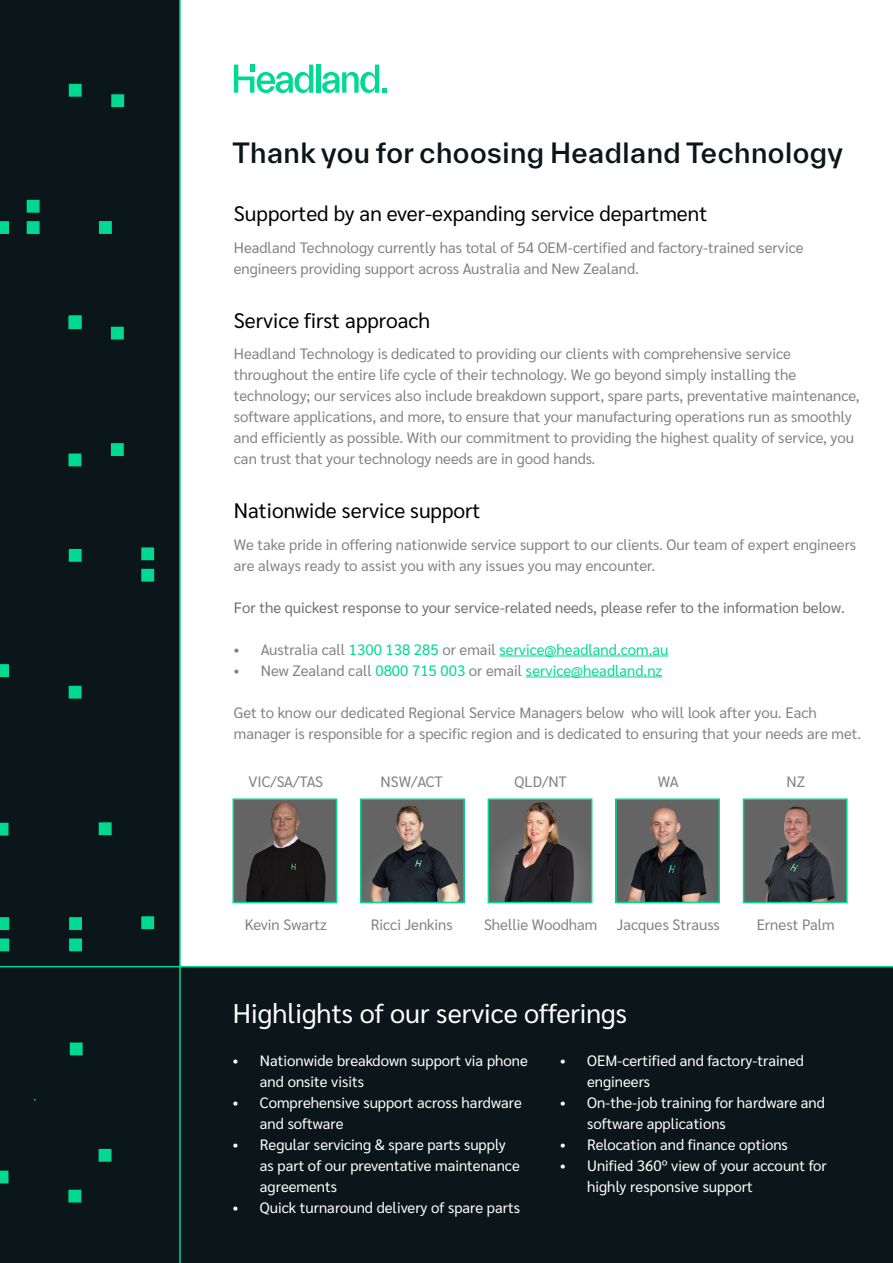
<style>
.page{position:relative;width:893px;height:1263px;background:#fff}
.page>*{position:absolute;margin:0;border:0;box-sizing:border-box;transform-origin:0 0}
.t1{font:500 27px "TWK Everett";letter-spacing:.02em;color:#0b161b}
.t2{font:27px "Sarabun";color:#fff}
.t3{font:21px "Sarabun";color:#000}
.t4{font:15px/21px "Sarabun";color:#808285}
.t5{font:15px/21px "Sarabun";color:#fff}
.t6{font:15px "Sarabun";color:#00d991}
.t7{font:15px "Sarabun";color:#6d6f72}
.s1{color:#808285}
</style>
<div class="page">
<div style="left:0;top:967px;width:893px;height:296px;background:#0b161b"></div>
<hr style="left:499px;top:656px;width:170px;height:1px;background:#00d991">
<hr style="left:526px;top:677px;width:136px;height:1px;background:#00d991">
<div style="left:0;top:0;width:179px;height:1028px;background:#0b161b"></div>
<hr style="left:179px;top:0;width:2px;height:1263px;background:#00d991">
<hr style="left:0;top:966px;width:893px;height:1px;background:#00d991">
<svg style="left:234px;top:65px;width:79px;height:28px"></svg>
<div style="left:316px;top:65px;width:5px;height:28px;background:#00d991"></div>
<svg style="left:322px;top:65px;width:64px;height:28px"></svg>
<div style="left:111px;top:94px;width:13px;height:13px;background:#00d991;border:2px solid #00d991"></div>
<div style="left:69px;top:84px;width:13px;height:13px;background:#00d991;border:2px solid #00d991"></div>
<div style="left:99px;top:221px;width:13px;height:13px;background:#00d991;border:2px solid #00d991"></div>
<div style="left:27px;top:200px;width:13px;height:13px;background:#00d991;border:2px solid #00d991"></div>
<div style="left:27px;top:221px;width:13px;height:13px;background:#00d991;border:2px solid #00d991"></div>
<svg style="left:0;top:221px;width:9px;height:13px"></svg>
<div style="left:111px;top:327px;width:13px;height:12px;background:#00d991;border:2px solid #00d991"></div>
<svg style="left:68px;top:316px;width:13px;height:13px"></svg>
<div style="left:69px;top:315px;width:13px;height:13px;background:#00d991;border:2px solid #00d991"></div>
<div style="left:111px;top:443px;width:13px;height:13px;background:#00d991;border:2px solid #00d991"></div>
<div style="left:68px;top:453px;width:13px;height:13px;background:#00d991;border:2px solid #00d991"></div>
<div style="left:69px;top:549px;width:13px;height:13px;background:#00d991;border:2px solid #00d991"></div>
<div style="left:141px;top:569px;width:13px;height:13px;background:#00d991;border:2px solid #00d991"></div>
<div style="left:141px;top:547px;width:13px;height:13px;background:#00d991;border:2px solid #00d991"></div>
<svg style="left:0;top:664px;width:9px;height:13px"></svg>
<div style="left:69px;top:686px;width:13px;height:13px;background:#00d991;border:2px solid #00d991"></div>
<div style="left:68px;top:1190px;width:13px;height:12px;background:#00d991;border:2px solid #00d991"></div>
<div style="left:69px;top:917px;width:13px;height:13px;background:#00d991;border:2px solid #00d991"></div>
<div style="left:69px;top:938px;width:13px;height:13px;background:#00d991;border:2px solid #00d991"></div>
<svg style="left:0;top:917px;width:9px;height:13px"></svg>
<svg style="left:0;top:938px;width:9px;height:13px"></svg>
<div style="left:99px;top:1149px;width:12px;height:13px;background:#00d991;border:2px solid #00d991"></div>
<svg style="left:0;top:1170px;width:8px;height:13px"></svg>
<div style="left:70px;top:1042px;width:13px;height:13px;background:#00d991;border:2px solid #00d991"></div>
<div style="left:141px;top:916px;width:13px;height:13px;background:#00d991;border:2px solid #00d991"></div>
<div style="left:99px;top:822px;width:13px;height:13px;background:#00d991;border:2px solid #00d991"></div>
<svg style="left:0;top:823px;width:8px;height:12px"></svg>
<img style="left:235px;top:801px;width:99px;height:99px">
<div style="left:232px;top:798px;width:105px;height:105px;border:2px solid #00d991"></div>
<img style="left:363px;top:801px;width:99px;height:99px">
<div style="left:360px;top:798px;width:105px;height:105px;border:2px solid #00d991"></div>
<img style="left:491px;top:801px;width:98px;height:99px">
<div style="left:488px;top:798px;width:104px;height:105px;border:2px solid #00d991"></div>
<img style="left:618px;top:801px;width:99px;height:99px">
<div style="left:615px;top:798px;width:105px;height:105px;border:2px solid #00d991"></div>
<img style="left:746px;top:801px;width:99px;height:99px">
<div style="left:743px;top:798px;width:105px;height:105px;border:2px solid #00d991"></div>
<h1 class="t1" style="left:232px;top:134px;width:612px">Thank you for choosing Headland Technology</h1>
<h2 class="t3" style="left:234px;top:202px;width:475px">Supported by an ever-expanding service department</h2>
<p class="t4" style="left:234px;top:237px;width:571px">Headland Technology currently has total of 54 OEM-certified and factory-trained service engineers providing support across Australia and New Zealand.</p>
<h2 class="t3" style="left:234px;top:308px;width:198px">Service first approach</h2>
<p class="t4" style="left:234px;top:344px;width:627px">Headland Technology is dedicated to providing our clients with comprehensive service throughout the entire life cycle of their technology. We go beyond simply installing the technology; our services also include breakdown support, spare parts, preventative maintenance, software applications, and more, to ensure that your manufacturing operations run as smoothly and efficiently as possible. With our commitment to providing the highest quality of service, you can trust that your technology needs are in good hands.</p>
<h2 class="t3" style="left:234px;top:499px;width:248px">Nationwide service support</h2>
<p class="t4" style="left:234px;top:534px;width:624px">We take pride in offering nationwide service support to our clients. Our team of expert engineers are always ready to assist you with any issues you may encounter.</p>
<p class="t7" style="left:234px;top:599px;width:612px">For the quickest response to your service-related needs, please refer to the information below.</p>
<p class="t6" style="left:234px;top:641px;width:436px"><span class="s1">• Australia call</span> 1300 138 285 <span class="s1">or email</span> service@headland.com.au</p>
<p class="t6" style="left:234px;top:662px;width:430px"><span class="s1">• New Zealand call</span> 0800 715 003 <span class="s1">or email</span> service@headland.nz</p>
<p class="t4" style="left:234px;top:702px;width:629px">Get to know our dedicated Regional Service Managers below who will look after you. Each manager is responsible for a specific region and is dedicated to ensuring that your needs are met.</p>
<p class="t4" style="left:248px;top:771px;width:76px">VIC/SA/TAS</p>
<p class="t4" style="left:380px;top:771px;width:64px">NSW/ACT</p>
<p class="t4" style="left:515px;top:771px;width:54px">QLD/NT</p>
<p class="t4" style="left:658px;top:771px;width:22px">WA</p>
<p class="t4" style="left:786px;top:771px;width:20px">NZ</p>
<p class="t4" style="left:245px;top:914px;width:84px">Kevin Swartz</p>
<p class="t4" style="left:371px;top:914px;width:83px">Ricci Jenkins</p>
<p class="t4" style="left:484px;top:914px;width:115px">Shellie Woodham</p>
<p class="t4" style="left:617px;top:914px;width:105px">Jacques Strauss</p>
<p class="t4" style="left:757px;top:914px;width:80px">Ernest Palm</p>
<h1 class="t2" style="left:233px;top:998px;width:396px">Highlights of our service offerings</h1>
<p class="t5" style="left:260px;top:1050px;width:269px;text-indent:-27px">• Nationwide breakdown support via phone and onsite visits</p>
<p class="t5" style="left:260px;top:1092px;width:263px;text-indent:-27px">• Comprehensive support across hardware and software</p>
<p class="t5" style="left:260px;top:1134px;width:261px;text-indent:-27px">• Regular servicing &amp; spare parts supply as part of our preventative maintenance agreements</p>
<p class="t5" style="left:233px;top:1197px;width:288px">• Quick turnaround delivery of spare parts</p>
<p class="t5" style="left:587px;top:1050px;width:218px;text-indent:-27px">• OEM-certified and factory-trained engineers</p>
<p class="t5" style="left:587px;top:1092px;width:239px;text-indent:-27px">• On-the-job training for hardware and software applications</p>
<p class="t5" style="left:560px;top:1134px;width:229px">• Relocation and finance options</p>
<p class="t5" style="left:587px;top:1155px;width:241px;text-indent:-27px">• Unified 360º view of your account for highly responsive support</p>
</div>
